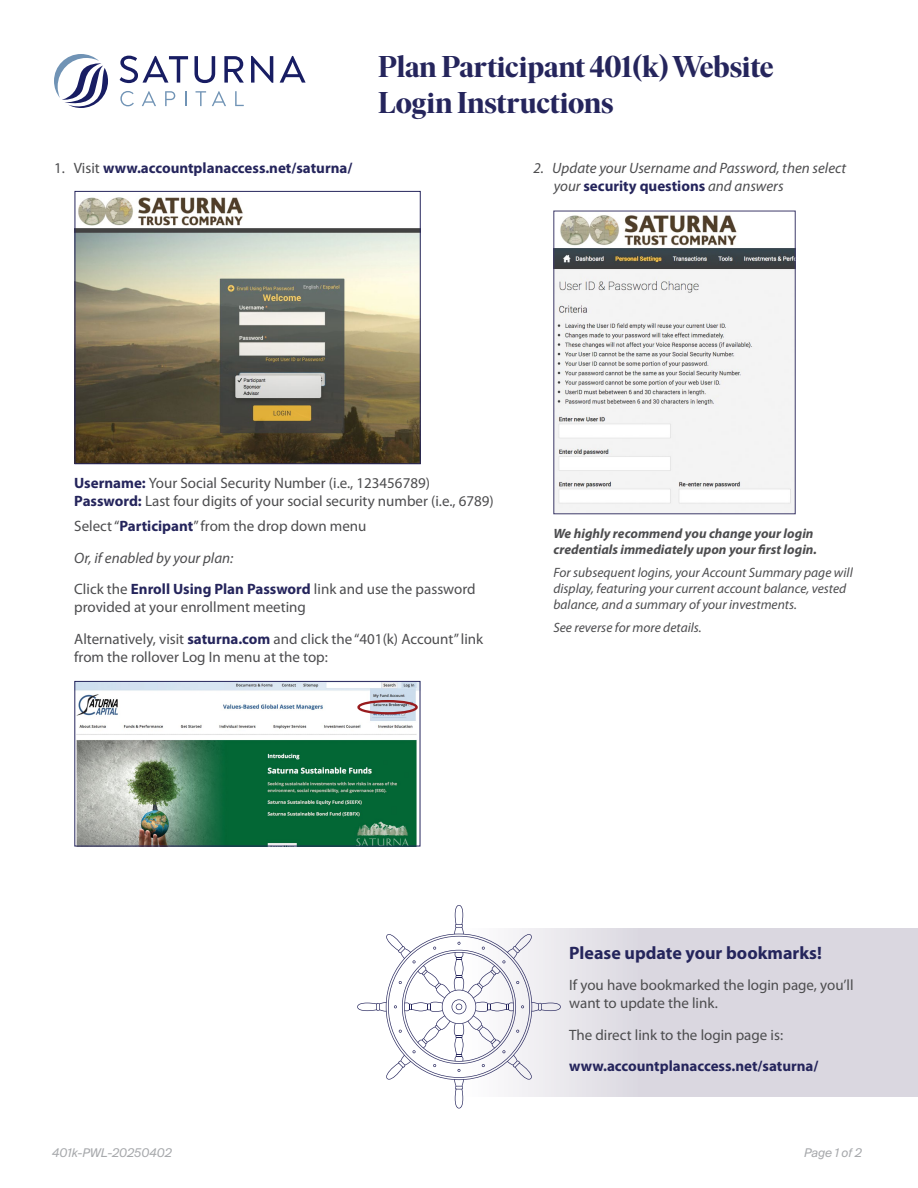
<style>
.page{position:relative;width:918px;height:1188px;background:#fff}
.page>*{position:absolute;margin:0;border:0;box-sizing:border-box;transform-origin:0 0}
.t1{font:700 30px/36px "Ivar Display";color:#25255c}
.t2{font:700 18px "Myriad Pro";color:#25255c}
.t3{font:15px/31.5px "Myriad Pro";color:#4d4d4f}
.t4{font:700 15px "Myriad Pro";color:#25255c}
.t5{font:italic 15px/18px "Myriad Pro";color:#4d4d4f}
.t6{font:italic 13.5px/16.2px "Myriad Pro";color:#4d4d4f}
.t7{font:italic 700 13.5px/16.2px "Myriad Pro";color:#4d4d4f}
.t8{font:italic 12px "Suisse Intl";color:#a7a9ac}
.s1{font-weight:400;color:#4d4d4f}
.s2{font-weight:700;font-style:normal;color:#25255c}
.s3{font-weight:700;color:#25255c}
.s4{font-style:italic}
</style>
<div class="page">
<div style="left:455px;top:928px;width:463px;height:169px;background:linear-gradient(to bottom,#dcd9e2,#dcd9e2)"></div>
<svg style="left:357px;top:905px;width:204px;height:203px"></svg>
<img style="left:77px;top:683px;width:341px;height:161px">
<div style="left:75px;top:681px;width:345px;height:165px;border:1px solid #25255c"></div>
<div style="left:357px;top:700px;width:61px;height:14px;border:2px solid #981b1e;border-radius:50%"></div>
<img style="left:77px;top:197px;width:341px;height:265px">
<div style="left:75px;top:191px;width:345px;height:273px;border:1px solid #25255c"></div>
<img style="left:556px;top:215px;width:237px;height:297px">
<svg style="left:120px;top:56px;width:68px;height:27px"></svg>
<svg style="left:195px;top:56px;width:20px;height:27px"></svg>
<svg style="left:224px;top:56px;width:20px;height:27px"></svg>
<svg style="left:251px;top:56px;width:22px;height:27px"></svg>
<svg style="left:280px;top:56px;width:26px;height:27px"></svg>
<svg style="left:120px;top:91px;width:14px;height:15px"></svg>
<svg style="left:142px;top:91px;width:14px;height:15px"></svg>
<svg style="left:165px;top:91px;width:10px;height:15px"></svg>
<svg style="left:185px;top:91px;width:1px;height:15px"></svg>
<svg style="left:196px;top:91px;width:10px;height:15px"></svg>
<svg style="left:212px;top:91px;width:14px;height:15px"></svg>
<svg style="left:235px;top:91px;width:9px;height:15px"></svg>
<svg style="left:54px;top:54px;width:54px;height:54px"></svg>
<p class="t4" style="left:54px;top:158px;width:300px"><span class="s1">1. Visit</span> www.accountplanaccess.net/saturna/</p>
<h1 class="t1" style="left:378px;top:49px;width:397px">Plan Participant 401(k) Website<br>Login Instructions</h1>
<p class="t5" style="left:554px;top:159px;width:294px;text-indent:-20px">2. Update your Username and Password, then select your <span class="s2">security questions</span> and answers</p>
<p class="t3" style="left:74px;top:474px;width:421px;line-height:18px"><span class="s3">Username:</span> Your Social Security Number (i.e., 123456789)<br><span class="s3">Password:</span> Last four digits of your social security number (i.e., 6789)</p>
<p class="t3" style="left:74px;top:510px;width:403px">Select “<span class="s3">Participant</span>” from the drop down menu<br><span class="s4">Or, if enabled by your plan:<br></span>Click the <span class="s3">Enroll Using Plan Password</span> link and use the password</p>
<p class="t3" style="left:74px;top:591px;width:411px">provided at your enrollment meeting<br>Alternatively, visit <span class="s3">saturna.com</span> and click the “401(k) Account” link</p>
<p class="t3" style="left:74px;top:640px;width:255px">from the rollover Log In menu at the top:</p>
<p class="t7" style="left:553px;top:525px;width:265px">We highly recommend you change your login credentials immediately upon your first login.</p>
<p class="t6" style="left:553px;top:564px;width:301px">For subsequent logins, your Account Summary page will display, featuring your current account balance, vested balance, and a summary of your investments.</p>
<p class="t6" style="left:553px;top:619px;width:150px">See reverse for more details.</p>
<p class="t2" style="left:569px;top:941px;width:254px">Please update your bookmarks!</p>
<p class="t3" style="left:569px;top:976px;width:286px;line-height:18px">If you have bookmarked the login page, you’ll want to update the link.</p>
<p class="t3" style="left:569px;top:1019px;width:216px">The direct link to the login page is:</p>
<p class="t4" style="left:569px;top:1057px;width:251px">www.accountplanaccess.net/saturna/</p>
<p class="t8" style="left:52px;top:1146px;width:121px">401k-PWL-20250402</p>
<p class="t8" style="left:804px;top:1146px;width:59px">Page 1 of 2</p>
</div>
